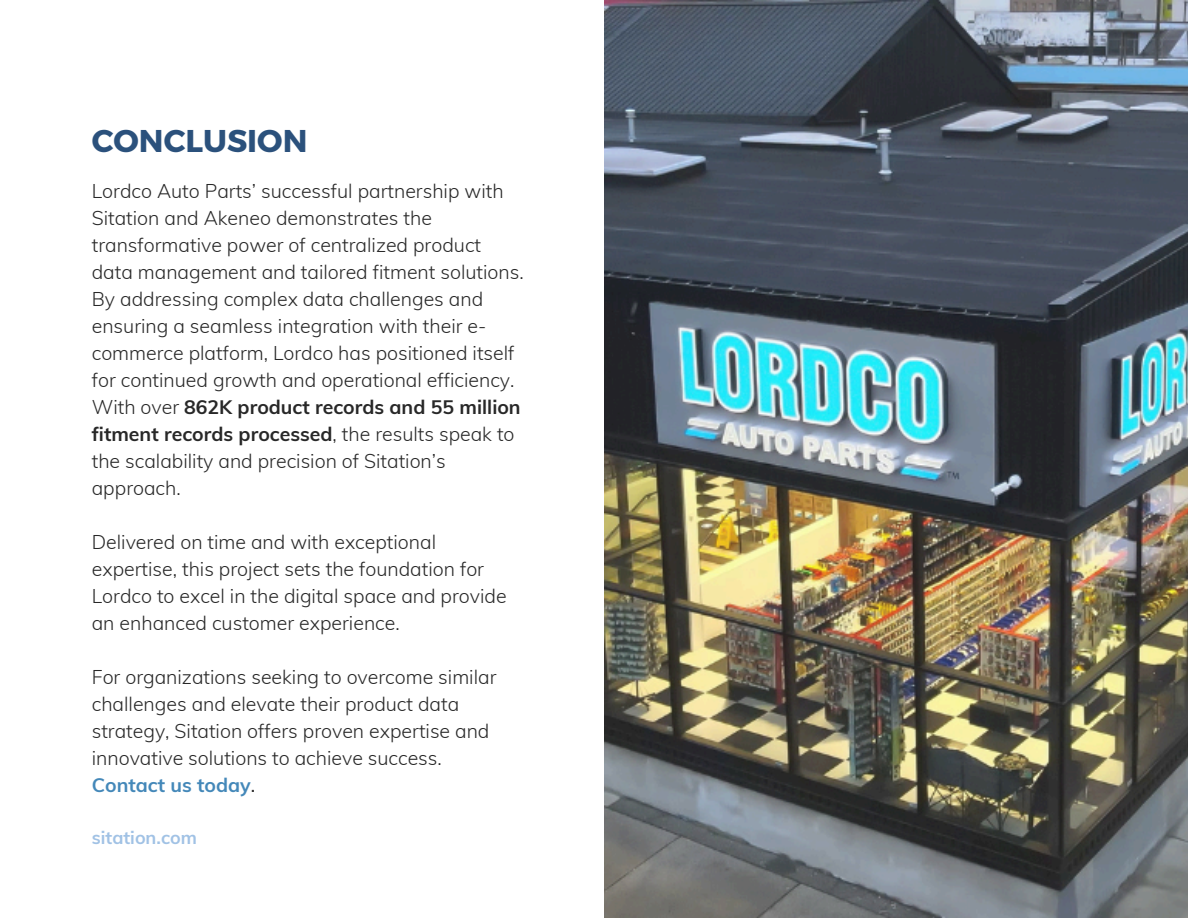
<style>
.page{position:relative;width:1188px;height:918px;background:#fff}
.page>*{position:absolute;margin:0;border:0;box-sizing:border-box;transform-origin:0 0}
.t1{font:700 31.5px "Montserrat";color:#2b517c}
.t2{font:300 19.5px/27px "Muli";color:#282828}
.t3{font:700 19.5px "Muli";color:#4488b9}
.t4{font:700 18px "Muli";color:#a1c2e5}
.s1{font-weight:700}
.s2{font-weight:400;color:#282828}
</style>
<div class="page">
<img style="left:605px;top:0;width:582px;height:918px">
<h1 class="t1" style="left:92px;top:121px;width:217px">CONCLUSION</h1>
<p class="t2" style="left:92px;top:177px;width:433px">Lordco Auto Parts’ successful partnership with Sitation and Akeneo demonstrates the transformative power of centralized product data management and tailored fitment solutions.<br>By addressing complex data challenges and ensuring a seamless integration with their e&shy;commerce platform, Lordco has positioned itself for continued growth and operational efficiency.<br>With over <span class="s1">862K product records and 55 million fitment records processed</span>, the results speak to the scalability and precision of Sitation’s approach.</p>
<p class="t2" style="left:92px;top:528px;width:416px">Delivered on time and with exceptional expertise, this project sets the foundation for Lordco to excel in the digital space and provide an enhanced customer experience.</p>
<p class="t2" style="left:92px;top:663px;width:406px">For organizations seeking to overcome similar challenges and elevate their product data strategy, Sitation offers proven expertise and innovative solutions to achieve success.</p>
<p class="t3" style="left:92px;top:773px;width:165px">Contact us today<span class="s2">.</span></p>
<h2 class="t4" style="left:92px;top:825px;width:107px">sitation.com</h2>
</div>
